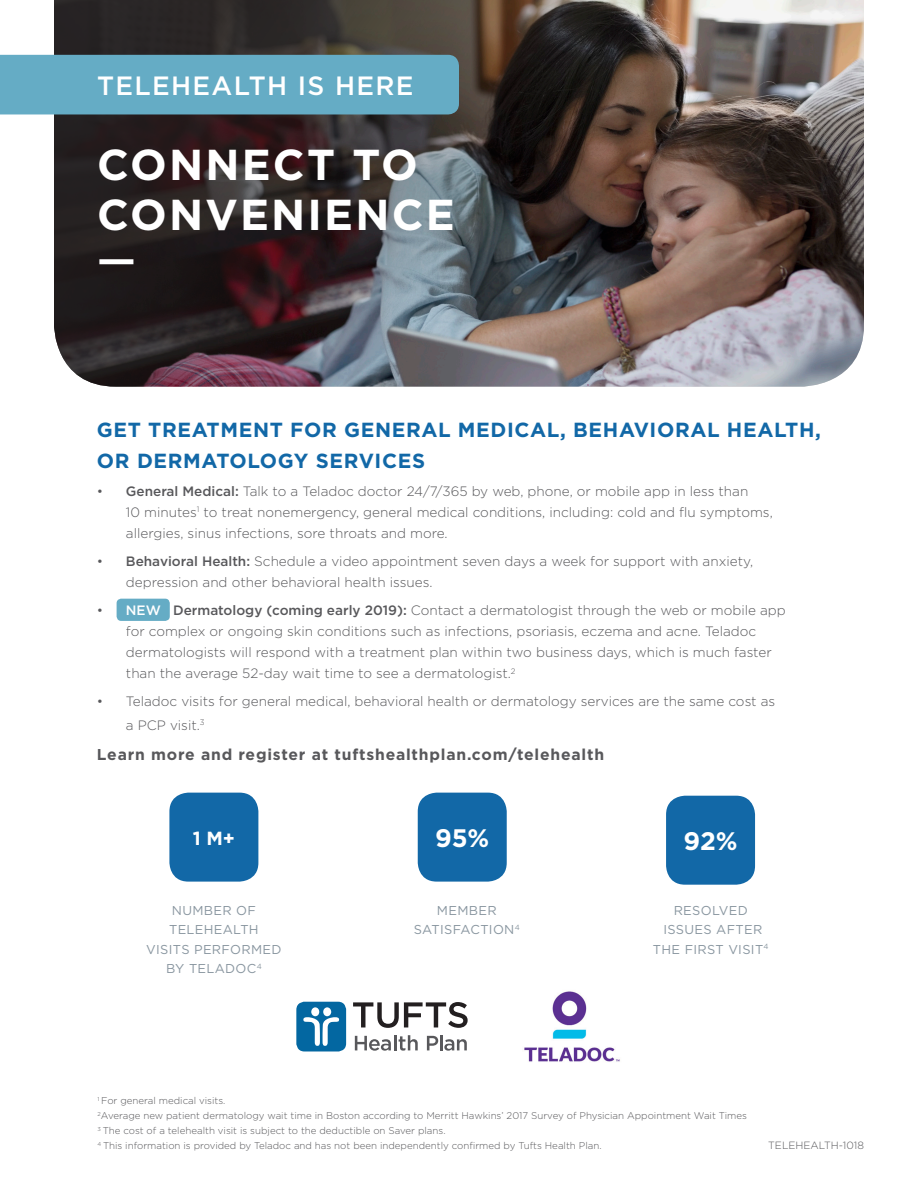
<style>
.page{position:relative;width:918px;height:1188px;background:#fff}
.page>*{position:absolute;margin:0;border:0;box-sizing:border-box;transform-origin:0 0}
.Book_18_24_light_blu{font:700 43.2px/49.9px "Gotham";letter-spacing:.05em;color:#fff}
.Book_18_24_light_blu-2{font:500 43.2px "Gotham";color:#fff}
.Book_18_24_light_blu-3{font:500 26.4px "Gotham";letter-spacing:.05em;color:#fff}
.H3_Bold{font:700 25.35px "Gotham";color:#fff}
.t1{font:700 20.4px/30.5px "Gotham";letter-spacing:.03em;color:#1268a7}
.H3_Bold-2{font:700 19.05px "Gotham";color:#fff}
.t2{font:700 15.75px "Gotham";letter-spacing:.05em;color:#58585b}
.t3{font:300 13.5px/21.1px "Gotham";color:#58585b}
.LABEL{font:12.9px/19.4px "Gotham";letter-spacing:.025em;color:#8996a0;text-align:center}
.t4{font:300 10.5px "Gotham";color:#58585b}
.t5{font:300 9.75px "Gotham";color:#58585b}
.s1{font-weight:500}
.s2{font-weight:500;color:#fff}
</style>
<div class="page">
<img style="left:54px;top:0;width:810px;height:387px">
<div style="left:0;top:55px;width:459px;height:59px;background:#65acc5"></div>
<img style="left:524px;top:991px;width:96px;height:71px">
<svg style="left:353px;top:1002px;width:115px;height:26px"></svg>
<svg style="left:355px;top:1035px;width:63px;height:16px"></svg>
<svg style="left:427px;top:1035px;width:40px;height:16px"></svg>
<div style="left:296px;top:1002px;width:50px;height:49px;background:#0367a1;border-radius:8px"></div>
<div style="left:323px;top:1007px;width:8px;height:9px;background:#fff;border-radius:50%"></div>
<svg style="left:303px;top:1017px;width:36px;height:29px"></svg>
<div style="left:311px;top:1007px;width:8px;height:9px;background:#fff;border-radius:50%"></div>
<div style="left:169px;top:793px;width:89px;height:89px;background:#1268a7;border-radius:19px"></div>
<div style="left:418px;top:793px;width:89px;height:89px;background:#1268a7;border-radius:19px"></div>
<div style="left:666px;top:796px;width:89px;height:89px;background:#1268a7;border-radius:19px"></div>
<div style="left:117px;top:599px;width:53px;height:22px;background:#65acc5;border-radius:5px"></div>
<p class="Book_18_24_light_blu-3" style="left:97px;top:69px;width:318px">TELEHEALTH IS HERE</p>
<p class="Book_18_24_light_blu" style="left:97px;top:140px;width:359px">CONNECT TO<br>CONVENIENCE</p>
<p class="Book_18_24_light_blu-2" style="left:97px;top:231px;width:40px">—</p>
<p class="t1" style="left:97px;top:415px;width:726px">GET TREATMENT FOR GENERAL MEDICAL, BEHAVIORAL HEALTH,<br>OR DERMATOLOGY SERVICES</p>
<p class="t3" style="left:126px;top:480px;width:648px;text-indent:-29px">• <span class="s1">General Medical:</span> Talk to a Teladoc doctor 24/7/365 by web, phone, or mobile app in less than<br>10 minutes<sup>1</sup> to treat nonemergency, general medical conditions, including: cold and flu symptoms, allergies, sinus infections, sore throats and more.</p>
<p class="t3" style="left:126px;top:550px;width:629px;text-indent:-29px">• <span class="s1">Behavioral Health:</span> Schedule a video appointment seven days a week for support with anxiety, depression and other behavioral health issues.</p>
<p class="t3" style="left:126px;top:599px;width:661px;text-indent:-29px">• <span class="s2">NEW</span> <span class="s1">Dermatology (coming early 2019):</span> Contact a dermatologist through the web or mobile app for complex or ongoing skin conditions such as infections, psoriasis, eczema and acne. Teladoc dermatologists will respond with a treatment plan within two business days, which is much faster than the average 52-day wait time to see a dermatologist.<sup>2</sup></p>
<p class="t3" style="left:126px;top:689px;width:651px;line-height:23.5px;text-indent:-29px">• Teladoc visits for general medical, behavioral health or dermatology services are the same cost as a PCP visit.<sup>3</sup></p>
<p class="t2" style="left:97px;top:744px;width:509px">Learn more and register at tuftshealthplan.com/telehealth</p>
<p class="H3_Bold-2" style="left:193px;top:825px;width:44px">1 M+</p>
<p class="LABEL" style="left:146px;top:901px;width:137px">NUMBER OF<br>TELEHEALTH<br>VISITS PERFORMED<br>BY TELADOC<sup>4</sup></p>
<p class="H3_Bold" style="left:435px;top:821px;width:56px">95%</p>
<p class="LABEL" style="left:437px;top:901px;width:61px">MEMBER</p>
<p class="LABEL" style="left:414px;top:920px;width:107px">SATISFACTION<sup>4</sup></p>
<p class="H3_Bold" style="left:684px;top:825px;width:56px">92%</p>
<p class="LABEL" style="left:653px;top:901px;width:117px">RESOLVED<br>ISSUES AFTER<br>THE FIRST VISIT<sup>4</sup></p>
<p class="t5" style="left:98px;top:1094px;width:129px"><sup>1</sup> For general medical visits.</p>
<p class="t5" style="left:98px;top:1109px;width:651px"><sup>2</sup>Average new patient dermatology wait time in Boston according to Merritt Hawkins’ 2017 Survey of Physician Appointment Wait Times</p>
<p class="t5" style="left:98px;top:1124px;width:350px"><sup>3</sup> The cost of a telehealth visit is subject to the deductible on Saver plans.</p>
<p class="t5" style="left:98px;top:1139px;width:506px"><sup>4</sup> This information is provided by Teladoc and has not been independently confirmed by Tufts Health Plan.</p>
<p class="t4" style="left:768px;top:1139px;width:97px">TELEHEALTH-1018</p>
</div>
